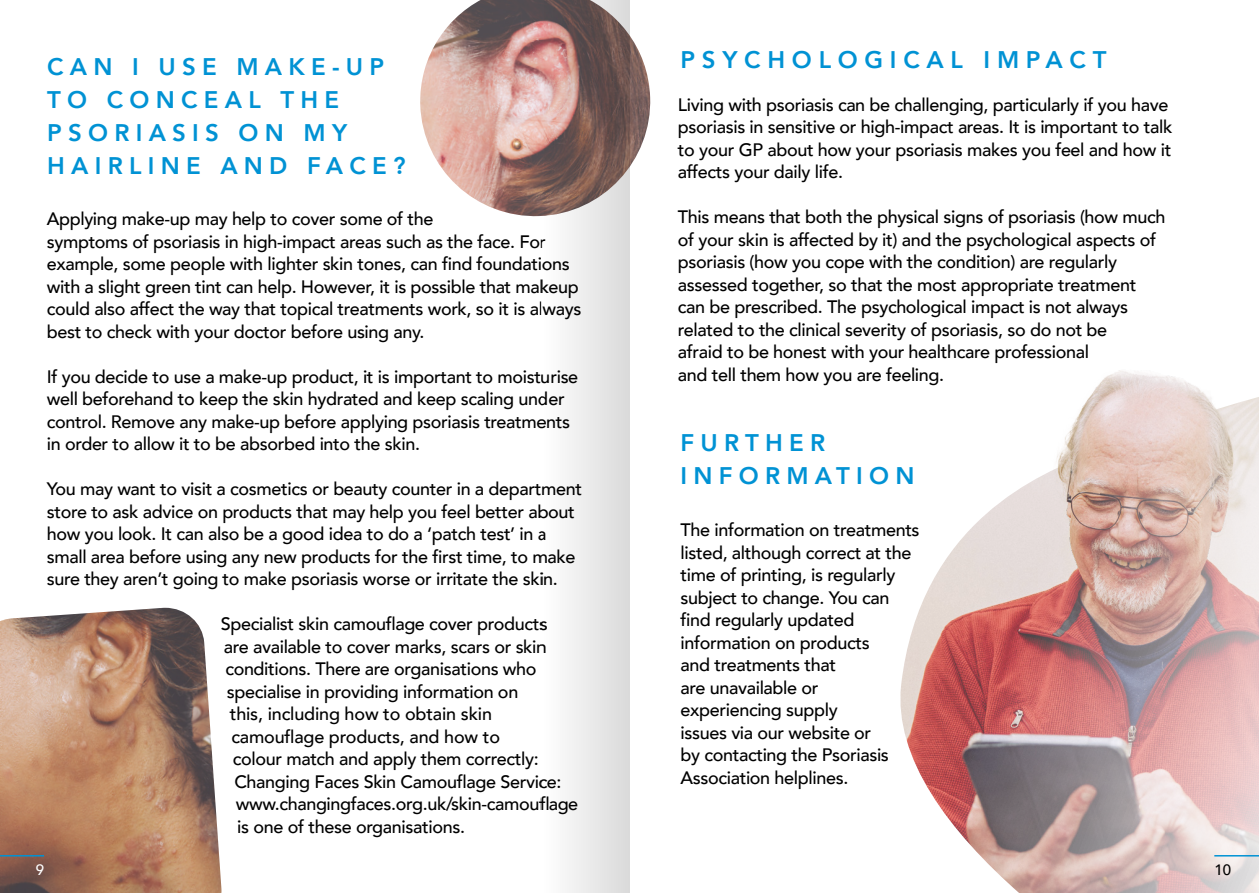
<style>
.page{position:relative;width:1259px;height:893px;background:#fff}
.page>*{position:absolute;margin:0;border:0;box-sizing:border-box;transform-origin:0 0}
.t1{font:800 24px/33px "Avenir";letter-spacing:.26em;color:#0092d4}
.t2{font:800 24px "Avenir";letter-spacing:.28em;color:#0092d4}
.t3{font:500 18px/22.5px "Avenir";letter-spacing:-.02em;color:#000}
.t4{font:500 15px "Avenir";color:#000}
.t5{font:500 15px "Avenir";color:#fff}
</style>
<div class="page">
<img style="left:900px;top:520px;width:359px;height:373px">
<img style="left:980px;top:370px;width:279px;height:288px">
<img style="left:0;top:608px;width:221px;height:285px">
<hr style="left:0;top:855px;width:44px;height:1px;background:#0092d4">
<hr style="left:1214px;top:855px;width:45px;height:1px;background:#0092d4">
<img style="left:420px;top:0;width:231px;height:218px">
<svg style="left:541px;top:0;width:88px;height:893px"></svg>
<h1 class="t1" style="left:47px;top:50px;width:360px">CAN I USE MAKE-UP<br>TO CONCEAL THE<br>PSORIASIS ON MY<br>HAIRLINE AND FACE?</h1>
<p class="t3" style="left:47px;top:207px;width:536px">Applying make-up may help to cover some of the<br>symptoms of psoriasis in high-impact areas such as the face. For example, some people with lighter skin tones, can find foundations with a slight green tint can help. However, it is possible that makeup could also affect the way that topical treatments work, so it is always best to check with your doctor before using any.</p>
<p class="t3" style="left:47px;top:364px;width:533px">If you decide to use a make-up product, it is important to moisturise well beforehand to keep the skin hydrated and keep scaling under control. Remove any make-up before applying psoriasis treatments in order to allow it to be absorbed into the skin.</p>
<p class="t3" style="left:47px;top:477px;width:537px">You may want to visit a cosmetics or beauty counter in a department store to ask advice on products that may help you feel better about how you look. It can also be a good idea to do a ‘patch test’ in a small area before using any new products for the first time, to make sure they aren’t going to make psoriasis worse or irritate the skin.</p>
<p class="t3" style="left:221px;top:612px;width:328px">Specialist skin camouflage cover products</p>
<p class="t3" style="left:224px;top:634px;width:324px">are available to cover marks, scars or skin</p>
<p class="t3" style="left:225px;top:657px;width:313px">conditions. There are organisations who</p>
<p class="t3" style="left:227px;top:679px;width:293px">specialise in providing information on</p>
<p class="t3" style="left:230px;top:702px;width:264px">this, including how to obtain skin</p>
<p class="t3" style="left:231px;top:724px;width:270px">camouflage products, and how to</p>
<p class="t3" style="left:233px;top:747px;width:307px">colour match and apply them correctly:</p>
<p class="t3" style="left:234px;top:769px;width:329px">Changing Faces Skin Camouflage Service:</p>
<p class="t3" style="left:236px;top:792px;width:344px">www.changingfaces.org.uk/skin-camouflage</p>
<p class="t3" style="left:237px;top:814px;width:229px">is one of these organisations.</p>
<h1 class="t2" style="left:680px;top:41px;width:427px">PSYCHOLOGICAL IMPACT</h1>
<p class="t3" style="left:678px;top:92px;width:496px">Living with psoriasis can be challenging, particularly if you have psoriasis in sensitive or high-impact areas. It is important to talk to your GP about how your psoriasis makes you feel and how it affects your daily life.</p>
<p class="t3" style="left:678px;top:205px;width:489px">This means that both the physical signs of psoriasis (how much of your skin is affected by it) and the psychological aspects of psoriasis (how you cope with the condition) are regularly assessed together, so that the most appropriate treatment can be prescribed. The psychological impact is not always related to the clinical severity of psoriasis, so do not be<br>afraid to be honest with your healthcare professional<br>and tell them how you are feeling.</p>
<h1 class="t1" style="left:680px;top:427px;width:235px">FURTHER<br>INFORMATION</h1>
<p class="t3" style="left:680px;top:518px;width:241px">The information on treatments listed, although correct at the time of printing, is regularly subject to change. You can find regularly updated information on products<br>and treatments that<br>are unavailable or experiencing supply<br>issues via our website or<br>by contacting the Psoriasis<br>Association helplines.</p>
<p class="t5" style="left:36px;top:857px;width:10px">9</p>
<p class="t4" style="left:1214px;top:857px;width:18px">10</p>
</div>
